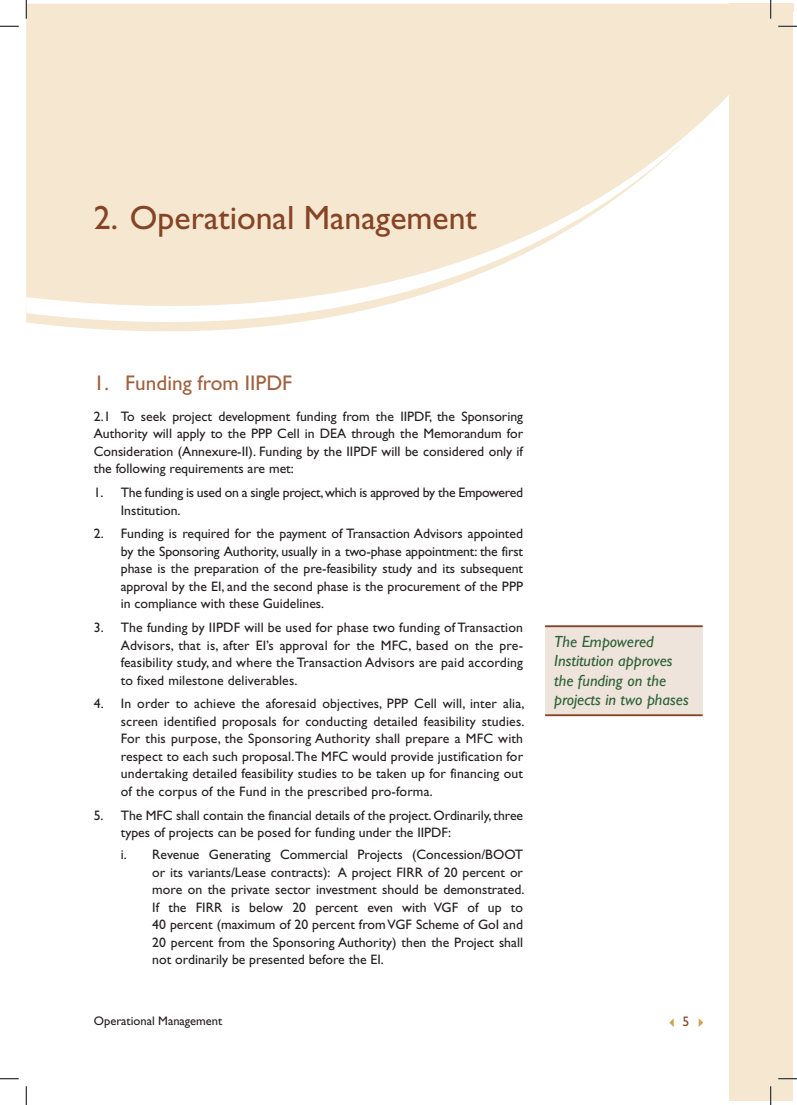
<style>
.page{position:relative;width:797px;height:1105px;background:#fff}
.page>*{position:absolute;margin:0;border:0;box-sizing:border-box;transform-origin:0 0}
.t1{font:33.75px "Gill Sans";color:#864426}
.t2{font:21.25px "Gill Sans";color:#a0613f}
.t3{font:italic 16.25px/19.5px "Gill Sans";color:#2e6237}
.t4{font:13.75px/17.5px "Gill Sans";color:#231f20;text-align:justify}
.t5{font:13.75px/17.5px "Gill Sans";letter-spacing:-.02em;color:#231f20}
.t6{font:13.75px "Gill Sans";color:#864426}
.t7{font:12.5px "Gill Sans";color:#231f20}
.s1{color:#d29f44}
</style>
<div class="page">
<svg style="left:26px;top:4px;width:703px;height:328px;fill:#f5e7d0"></svg>
<div style="left:729px;top:4px;width:64px;height:1097px;background:#f5e7d0"></div>
<div style="left:545px;top:626px;width:157px;height:90px;background:#eee4dc"></div>
<hr style="left:545px;top:625px;width:157px;height:2px;background:#864426">
<hr style="left:545px;top:714px;width:157px;height:2px;background:#864426">
<svg style="left:0;top:25px;width:19px;height:2px"></svg>
<svg style="left:778px;top:25px;width:19px;height:2px"></svg>
<svg style="left:0;top:1078px;width:19px;height:1px"></svg>
<svg style="left:778px;top:1078px;width:19px;height:1px"></svg>
<svg style="left:25px;top:0;width:2px;height:19px"></svg>
<svg style="left:25px;top:1086px;width:2px;height:19px"></svg>
<svg style="left:770px;top:0;width:1px;height:19px"></svg>
<svg style="left:770px;top:1086px;width:1px;height:19px"></svg>
<h1 class="t1" style="left:94px;top:198px;width:384px">2. Operational Management</h1>
<h2 class="t2" style="left:94px;top:370px;width:200px">1. Funding from IIPDF</h2>
<p class="t4" style="left:94px;top:407px;width:431px">2.1 To seek project development funding from the IIPDF, the Sponsoring Authority will apply to the PPP Cell in DEA through the Memorandum for Consideration (Annexure-II). Funding by the IIPDF will be considered only if the following requirements are met:</p>
<p class="t5" style="left:121px;top:484px;width:404px;text-indent:-27px">1. The funding is used on a single project, which is approved by the Empowered<br>Institution.</p>
<p class="t4" style="left:121px;top:525px;width:404px;text-indent:-27px">2. Funding is required for the payment of Transaction Advisors appointed by the Sponsoring Authority, usually in a two-phase appointment: the first phase is the preparation of the pre-feasibility study and its subsequent approval by the EI, and the second phase is the procurement of the PPP in compliance with these Guidelines.</p>
<p class="t4" style="left:121px;top:619px;width:404px;text-indent:-27px">3. The funding by IIPDF will be used for phase two funding of Transaction Advisors, that is, after EI’s approval for the MFC, based on the pre&shy;feasibility study, and where the Transaction Advisors are paid according to fixed milestone deliverables.</p>
<p class="t4" style="left:121px;top:695px;width:405px;text-indent:-27px">4. In order to achieve the aforesaid objectives, PPP Cell will, inter alia, screen identified proposals for conducting detailed feasibility studies.<br>For this purpose, the Sponsoring Authority shall prepare a MFC with respect to each such proposal. The MFC would provide justification for undertaking detailed feasibility studies to be taken up for financing out of the corpus of the Fund in the prescribed pro-forma.</p>
<p class="t4" style="left:121px;top:806px;width:404px;text-indent:-27px">5. The MFC shall contain the financial details of the project. Ordinarily, three types of projects can be posed for funding under the IIPDF:</p>
<p class="t4" style="left:152px;top:846px;width:373px;text-indent:-32px">i. Revenue Generating Commercial Projects (Concession/BOOT or its variants/Lease contracts): A project FIRR of 20 percent or more on the private sector investment should be demonstrated.<br>If the FIRR is below 20 percent even with VGF of up to 40 percent (maximum of 20 percent from VGF Scheme of GoI and 20 percent from the Sponsoring Authority) then the Project shall not ordinarily be presented before the EI.</p>
<p class="t7" style="left:94px;top:1014px;width:130px">Operational Management</p>
<p class="t3" style="left:554px;top:631px;width:136px">The Empowered<br>Institution approves the funding on the projects in two phases</p>
<p class="t6" style="left:666px;top:1013px;width:43px"><span class="s1">✓</span> 5 <span class="s1">✔</span></p>
</div>
